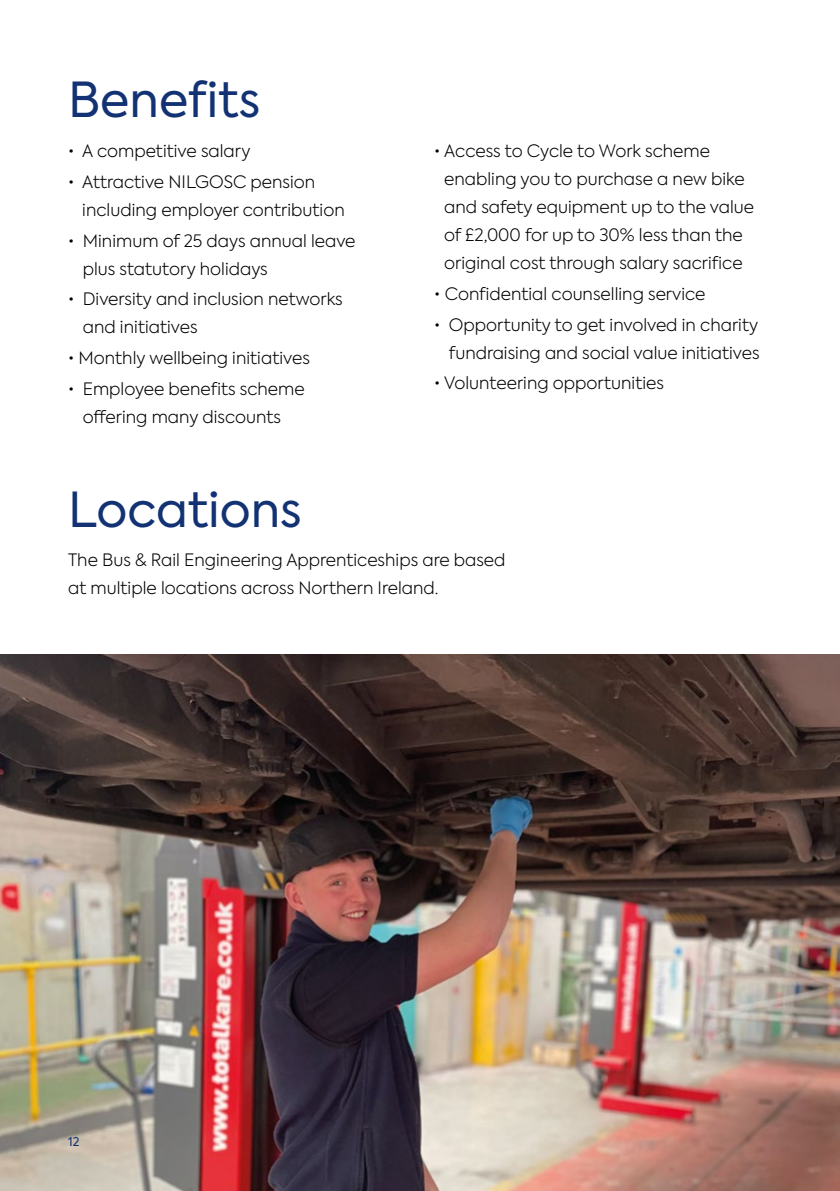
<style>
.page{position:relative;width:840px;height:1191px;background:#fff}
.page>*{position:absolute;margin:0;border:0;box-sizing:border-box;transform-origin:0 0}
.t1{font:48px "Axiforma";color:#123274}
.t2{font:300 17px/28px "Axiforma";color:#000}
.t3{font:12px "Axiforma";color:#123274}
</style>
<div class="page">
<img style="left:0;top:654px;width:839px;height:537px">
<h1 class="t1" style="left:68px;top:69px;width:193px">Benefits</h1>
<p class="t2" style="left:68px;top:137px;width:184px">• A competitive salary</p>
<p class="t2" style="left:82px;top:167px;width:264px;text-indent:-14px">• Attractive NILGOSC pension including employer contribution</p>
<p class="t2" style="left:83px;top:226px;width:274px;text-indent:-15px">• Minimum of 25 days annual leave plus statutory holidays</p>
<p class="t2" style="left:83px;top:285px;width:261px;text-indent:-15px">• Diversity and inclusion networks and initiatives</p>
<p class="t2" style="left:68px;top:344px;width:243px">• Monthly wellbeing initiatives</p>
<p class="t2" style="left:68px;top:375px;width:238px;text-align:center">• Employee benefits scheme offering many discounts</p>
<p class="t2" style="left:444px;top:137px;width:311px;text-indent:-10px">• Access to Cycle to Work scheme enabling you to purchase a new bike and safety equipment up to the value of £2,000 for up to 30% less than the original cost through salary sacrifice</p>
<p class="t2" style="left:434px;top:279px;width:273px">• Confidential counselling service</p>
<p class="t2" style="left:434px;top:310px;width:327px;text-align:right">• Opportunity to get involved in charity fundraising and social value initiatives</p>
<p class="t2" style="left:434px;top:369px;width:231px">• Volunteering opportunities</p>
<h1 class="t1" style="left:68px;top:478px;width:235px">Locations</h1>
<p class="t2" style="left:68px;top:546px;width:438px">The Bus &amp; Rail Engineering Apprenticeships are based at multiple locations across Northern Ireland.</p>
<p class="t3" style="left:68px;top:1134px;width:13px">12</p>
</div>
